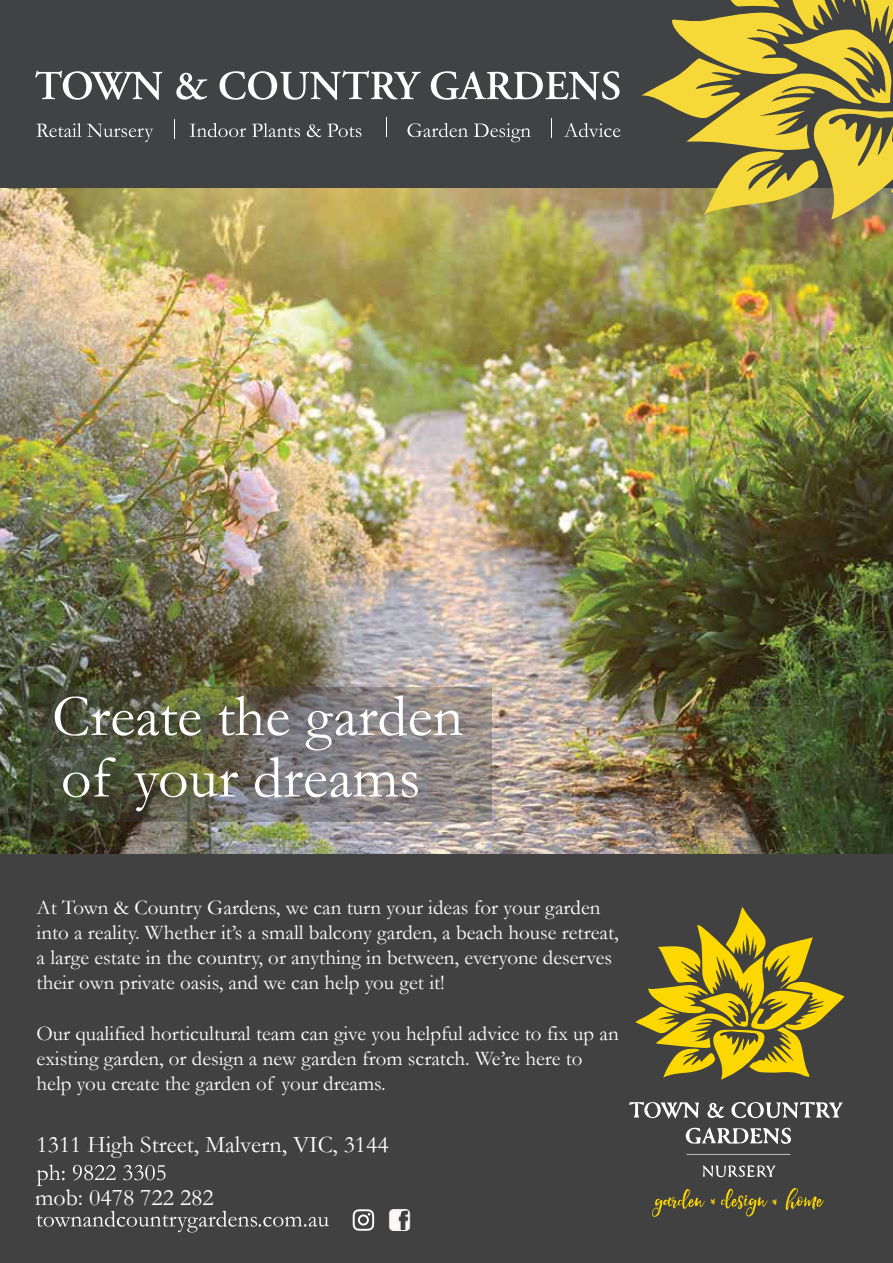
<style>
.page{position:relative;width:893px;height:1263px;background:#fff}
.page>*{position:absolute;margin:0;border:0;box-sizing:border-box;transform-origin:0 0}
.t1{font:60px/61.7px "Garamond";color:#fff}
.t2{font:24px "Garamond";color:#fff}
.t3{font:21px/25.2px "Garamond";color:#fff}
</style>
<div class="page">
<img style="left:0;top:187px;width:893px;height:668px">
<div style="left:0;top:855px;width:893px;height:408px;background:#414142"></div>
<div style="left:0;top:0;width:893px;height:187px;background:#414243"></div>
<svg style="left:36px;top:1211px;width:293px;height:21px"></svg>
<svg style="left:37px;top:1164px;width:28px;height:22px"></svg>
<svg style="left:73px;top:1165px;width:43px;height:15px"></svg>
<svg style="left:123px;top:1165px;width:42px;height:15px"></svg>
<svg style="left:640px;top:0;width:253px;height:221px"></svg>
<svg style="left:35px;top:71px;width:127px;height:29px"></svg>
<svg style="left:176px;top:73px;width:31px;height:27px"></svg>
<svg style="left:220px;top:71px;width:201px;height:29px"></svg>
<svg style="left:431px;top:71px;width:188px;height:29px"></svg>
<svg style="left:686px;top:1154px;width:104px;height:1px"></svg>
<svg style="left:635px;top:907px;width:209px;height:173px"></svg>
<svg style="left:707px;top:1102px;width:136px;height:17px"></svg>
<svg style="left:629px;top:1102px;width:70px;height:17px"></svg>
<svg style="left:685px;top:1127px;width:106px;height:17px"></svg>
<svg style="left:703px;top:1165px;width:73px;height:12px"></svg>
<svg style="left:652px;top:1189px;width:53px;height:28px"></svg>
<svg style="left:786px;top:1188px;width:38px;height:22px"></svg>
<svg style="left:711px;top:1199px;width:4px;height:5px"></svg>
<svg style="left:721px;top:1188px;width:56px;height:28px"></svg>
<svg style="left:36px;top:123px;width:117px;height:19px"></svg>
<svg style="left:407px;top:123px;width:61px;height:14px"></svg>
<svg style="left:474px;top:123px;width:57px;height:19px"></svg>
<svg style="left:189px;top:123px;width:57px;height:14px"></svg>
<svg style="left:252px;top:123px;width:48px;height:14px"></svg>
<svg style="left:307px;top:124px;width:14px;height:13px"></svg>
<svg style="left:327px;top:124px;width:34px;height:13px"></svg>
<svg style="left:564px;top:123px;width:56px;height:14px"></svg>
<svg style="left:174px;top:119px;width:1px;height:20px"></svg>
<svg style="left:386px;top:118px;width:1px;height:19px"></svg>
<svg style="left:551px;top:119px;width:1px;height:19px"></svg>
<svg style="left:353px;top:1209px;width:21px;height:22px"></svg>
<img style="left:388px;top:1209px;width:23px;height:21px">
<svg style="left:37px;top:687px;width:455px;height:135px;background:#6e6d61"></svg>
<h1 class="t1" style="left:52px;top:685px;width:413px">Create the garden of your dreams</h1>
<p class="t3" style="left:37px;top:894px;width:584px">At Town &amp; Country Gardens, we can turn your ideas for your garden into a reality. Whether it’s a small balcony garden, a beach house retreat, a large estate in the country, or anything in between, everyone deserves their own private oasis, and we can help you get it!</p>
<p class="t3" style="left:37px;top:1020px;width:584px">Our qualified horticultural team can give you helpful advice to fix up an existing garden, or design a new garden from scratch. We’re here to help you create the garden of your dreams.</p>
<p class="t2" style="left:37px;top:1130px;width:354px">1311 High Street, Malvern, VIC, 3144</p>
<p class="t2" style="left:35px;top:1183px;width:180px">mob: 0478 722 282</p>
</div>
